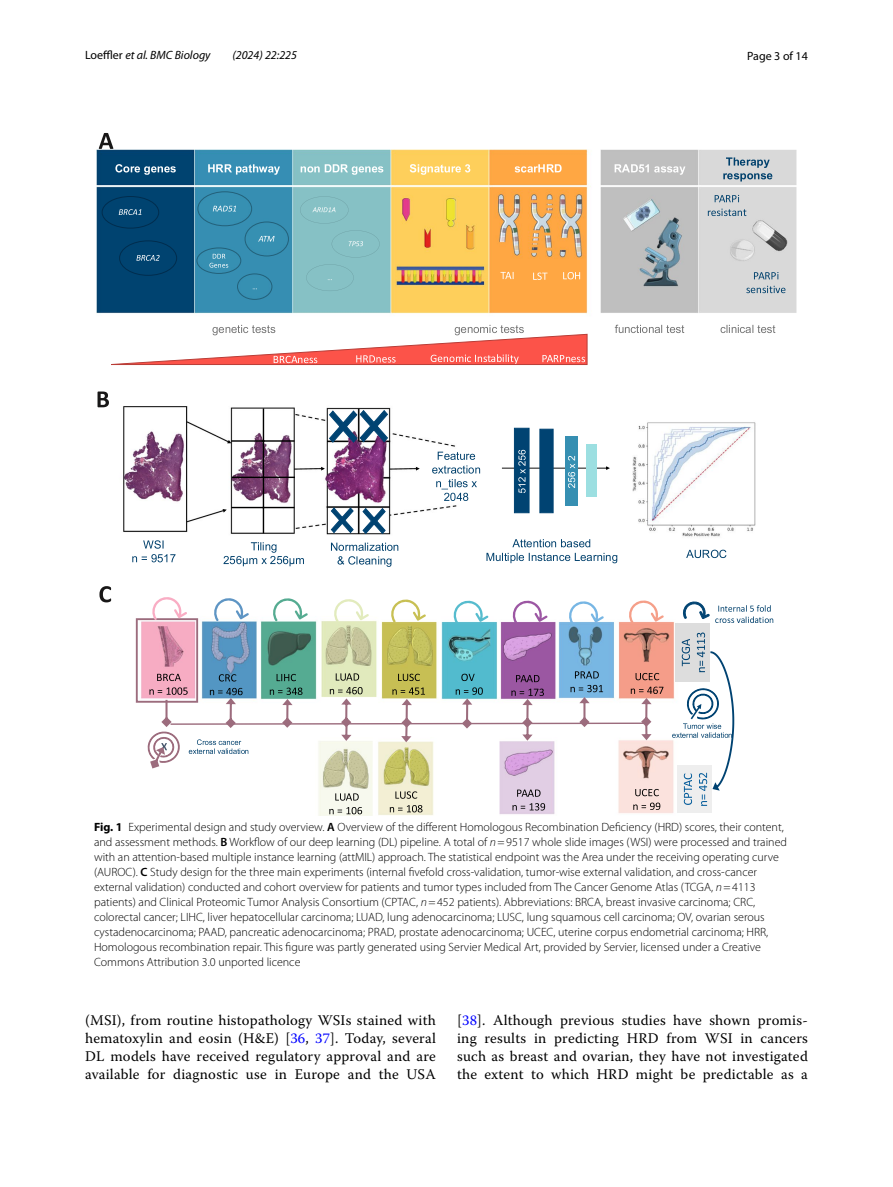
<style>
.page{position:relative;width:893px;height:1187px;background:#fff}
.page>*{position:absolute;margin:0;border:0;box-sizing:border-box;transform-origin:0 0}
.t1{font:14.7px/18px "Warnock Pro";letter-spacing:.015em;color:#000;text-align:justify}
.t2{font:300 12px/15px "Myriad Pro";color:#000}
.t3{font:italic 12px "Myriad Pro";color:#000}
.t4{font:12px "Myriad Pro";color:#000}
.s1{font-style:normal}
.s2{font-weight:700}
.s3{font-weight:600}
.s4{font-style:italic}
.s5{color:#00f}
</style>
<div class="page">
<img style="left:96px;top:150px;width:701px;height:665px">
<svg style="left:223px;top:509px;width:4px;height:3px"></svg>
<svg style="left:227px;top:440px;width:4px;height:3px"></svg>
<svg style="left:432px;top:451px;width:48px;height:22px"></svg>
<svg style="left:436px;top:479px;width:41px;height:22px"></svg>
<svg style="left:715px;top:605px;width:58px;height:18px"></svg>
<div style="left:675px;top:623px;width:35px;height:58px;background:#ddd"></div>
<hr style="left:263px;top:408px;width:1px;height:125px;background:#000">
<hr style="left:232px;top:476px;width:63px;height:2px;background:#000">
<hr style="left:231px;top:440px;width:63px;height:1px;background:#000">
<hr style="left:231px;top:507px;width:63px;height:1px;background:#000">
<div style="left:514px;top:428px;width:15px;height:85px;background:#004372;border:1px solid #004372"></div>
<div style="left:540px;top:429px;width:13px;height:84px;background:#004372;border:1px solid #004372"></div>
<div style="left:566px;top:436px;width:12px;height:70px;background:#368fb2"></div>
<div style="left:586px;top:444px;width:10px;height:53px;background:#9cdfe1"></div>
<svg style="left:512px;top:539px;width:78px;height:8px"></svg>
<svg style="left:486px;top:553px;width:131px;height:10px"></svg>
<svg style="left:416px;top:467px;width:4px;height:3px"></svg>
<svg style="left:331px;top:542px;width:67px;height:25px"></svg>
<svg style="left:329px;top:410px;width:59px;height:33px"></svg>
<svg style="left:331px;top:507px;width:23px;height:26px"></svg>
<svg style="left:362px;top:508px;width:24px;height:26px"></svg>
<svg style="left:223px;top:542px;width:81px;height:24px"></svg>
<svg style="left:143px;top:540px;width:21px;height:8px"></svg>
<svg style="left:132px;top:554px;width:44px;height:8px"></svg>
<div style="left:677px;top:765px;width:35px;height:47px;background:#eee"></div>
<svg style="left:395px;top:791px;width:22px;height:7px"></svg>
<svg style="left:390px;top:805px;width:33px;height:7px"></svg>
<svg style="left:635px;top:788px;width:24px;height:8px"></svg>
<svg style="left:633px;top:802px;width:27px;height:8px"></svg>
<svg style="left:517px;top:789px;width:24px;height:7px"></svg>
<svg style="left:512px;top:803px;width:33px;height:7px"></svg>
<svg style="left:335px;top:793px;width:24px;height:7px"></svg>
<svg style="left:329px;top:807px;width:33px;height:7px"></svg>
<svg style="left:321px;top:467px;width:4px;height:3px"></svg>
<svg style="left:98px;top:391px;width:11px;height:16px"></svg>
<svg style="left:99px;top:586px;width:12px;height:16px"></svg>
<svg style="left:99px;top:133px;width:14px;height:16px"></svg>
<svg style="left:686px;top:549px;width:40px;height:9px"></svg>
<svg style="left:502px;top:450px;width:108px;height:43px"></svg>
<svg style="left:136px;top:596px;width:528px;height:172px"></svg>
<svg style="left:672px;top:632px;width:62px;height:173px"></svg>
<svg style="left:683px;top:600px;width:26px;height:19px"></svg>
<svg style="left:115px;top:164px;width:61px;height:11px"></svg>
<svg style="left:208px;top:164px;width:72px;height:11px"></svg>
<svg style="left:301px;top:164px;width:82px;height:11px"></svg>
<svg style="left:410px;top:164px;width:60px;height:11px"></svg>
<svg style="left:515px;top:164px;width:47px;height:8px"></svg>
<svg style="left:615px;top:164px;width:70px;height:11px"></svg>
<svg style="left:723px;top:157px;width:49px;height:24px"></svg>
<svg style="left:615px;top:325px;width:69px;height:8px"></svg>
<svg style="left:720px;top:325px;width:55px;height:8px"></svg>
<div style="left:102px;top:196px;width:57px;height:32px;border:1px solid #002d4e;border-radius:50%"></div>
<svg style="left:119px;top:209px;width:22px;height:6px"></svg>
<div style="left:119px;top:241px;width:58px;height:34px;border:1px solid #002d4e;border-radius:50%"></div>
<svg style="left:136px;top:255px;width:24px;height:6px"></svg>
<div style="left:197px;top:248px;width:44px;height:26px;border:1px solid #23617a;border-radius:50%"></div>
<svg style="left:209px;top:254px;width:19px;height:14px"></svg>
<div style="left:198px;top:191px;width:54px;height:35px;border:1px solid #23617a;border-radius:50%"></div>
<svg style="left:213px;top:206px;width:23px;height:5px"></svg>
<div style="left:245px;top:222px;width:44px;height:34px;border:1px solid #23617a;border-radius:50%"></div>
<svg style="left:258px;top:236px;width:17px;height:5px"></svg>
<div style="left:237px;top:274px;width:35px;height:25px;border:1px solid #23617a;border-radius:50%"></div>
<svg style="left:300px;top:196px;width:49px;height:27px"></svg>
<svg style="left:332px;top:230px;width:48px;height:27px"></svg>
<svg style="left:306px;top:264px;width:48px;height:27px"></svg>
<svg style="left:563px;top:272px;width:17px;height:7px"></svg>
<svg style="left:533px;top:272px;width:14px;height:8px"></svg>
<svg style="left:500px;top:272px;width:14px;height:7px"></svg>
<svg style="left:754px;top:272px;width:24px;height:7px"></svg>
<svg style="left:746px;top:286px;width:39px;height:7px"></svg>
<svg style="left:715px;top:195px;width:24px;height:7px"></svg>
<svg style="left:708px;top:208px;width:38px;height:8px"></svg>
<svg style="left:96px;top:325px;width:492px;height:40px"></svg>
<p class="t3" style="left:85px;top:48px;width:127px"><span class="s1">Loeffler</span> et al. BMC Biology</p>
<p class="t3" style="left:232px;top:48px;width:66px">(2024) 22:225</p>
<p class="t4" style="left:747px;top:48px;width:62px">Page 3 of 14</p>
<p class="t2" style="left:94px;top:819px;width:694px"><span class="s2">Fig. 1</span> Experimental design and study overview. <span class="s3">A</span> Overview of the different Homologous Recombination Deficiency (HRD) scores, their content, and assessment methods. <span class="s3">B</span> Workflow of our deep learning (DL) pipeline. A total of <span class="s4">n</span>=9517 whole slide images (WSI) were processed and trained with an attention-based multiple instance learning (attMIL) approach. The statistical endpoint was the Area under the receiving operating curve (AUROC). <span class="s3">C</span> Study design for the three main experiments (internal fivefold cross-validation, tumor-wise external validation, and cross-cancer external validation) conducted and cohort overview for patients and tumor types included from The Cancer Genome Atlas (TCGA, <span class="s4">n</span>=4113 patients) and Clinical Proteomic Tumor Analysis Consortium (CPTAC, <span class="s4">n</span>=452 patients). Abbreviations: BRCA, breast invasive carcinoma; CRC, colorectal cancer; LIHC, liver hepatocellular carcinoma; LUAD, lung adenocarcinoma; LUSC, lung squamous cell carcinoma; OV, ovarian serous cystadenocarcinoma; PAAD, pancreatic adenocarcinoma; PRAD, prostate adenocarcinoma; UCEC, uterine corpus endometrial carcinoma; HRR, Homologous recombination repair. This figure was partly generated using Servier Medical Art, provided by Servier, licensed under a Creative Commons Attribution 3.0 unported licence</p>
<p class="t1" style="left:85px;top:1011px;width:352px">(MSI), from routine histopathology WSIs stained with hematoxylin and eosin (H&amp;E) [<span class="s5">36</span>, <span class="s5">37</span>]. Today, several DL models have received regulatory approval and are available for diagnostic use in Europe and the USA</p>
<p class="t1" style="left:457px;top:1011px;width:352px">[<span class="s5">38</span>]. Although previous studies have shown promis&shy;ing results in predicting HRD from WSI in cancers such as breast and ovarian, they have not investigated the extent to which HRD might be predictable as a</p>
</div>
